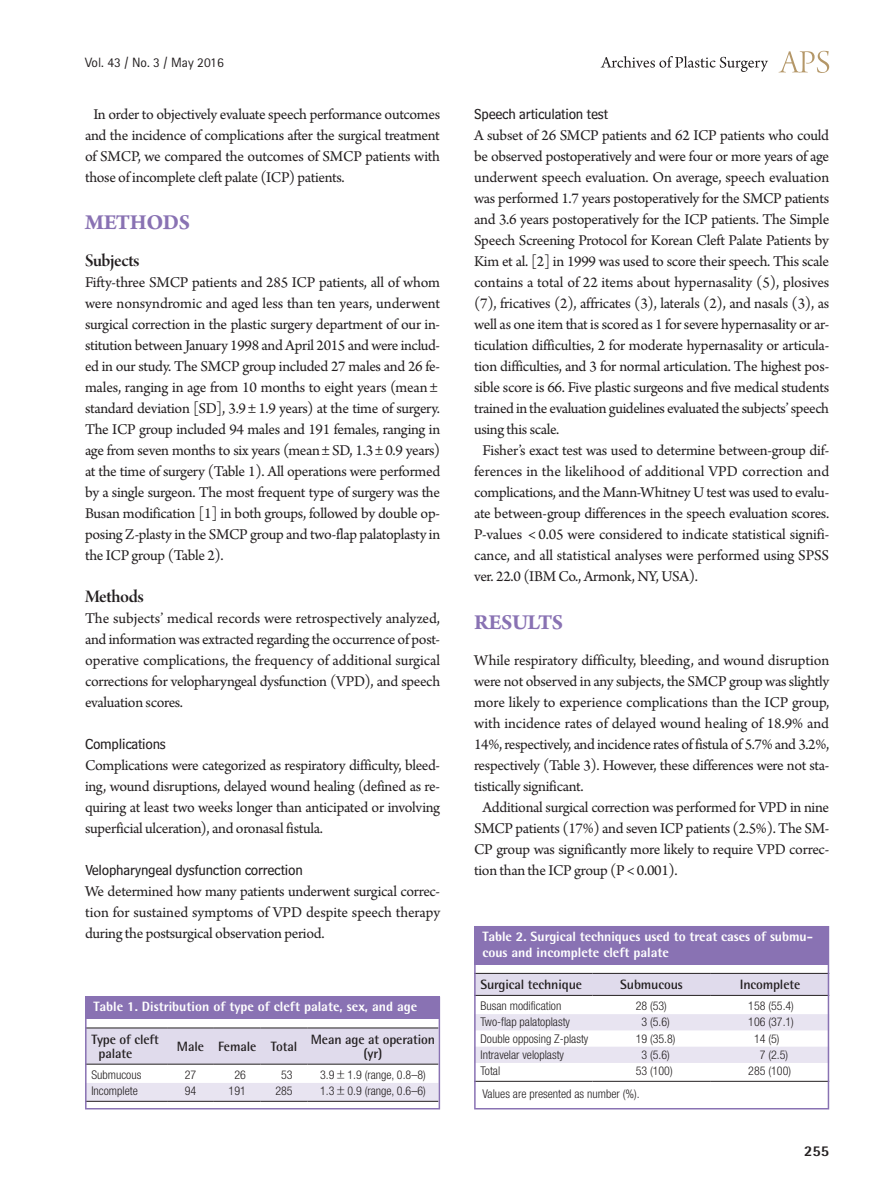
<style>
.page{position:relative;width:893px;height:1191px;background:#fff}
.page>*{position:absolute;margin:0;border:0;box-sizing:border-box;transform-origin:0 0}
.대제목{font:700 22.5px "Arno Pro";letter-spacing:-.02em;color:#8972b3}
.중제목{font:18.75px "Arno Pro Smbd Display";letter-spacing:-.02em;color:#231f20}
.본문{font:15.75px/21px "Arno Pro";letter-spacing:-.02em;color:#231f20;text-align:justify}
.소제목{font:15px "Bell Centennial Std Sub Capt";letter-spacing:-.02em;color:#231f20}
.t1{font:800 15px "Rotis Semi Sans Std";color:#231f20}
.표그림제목{font:800 13.5px/16.2px "Rotis Semi Sans Std";color:#fff}
.표열제목{font:700 13.5px/14.2px "Rotis Semi Sans Std";letter-spacing:-.01em;color:#231f20}
.t2{font:13.5px "Rotis Sans Serif Std";color:#231f20}
.표본문{font:300 condensed 12px "Helvetica Neue LT Std";color:#231f20}
.s1{font-family:"Dotum";font-weight:400;font-stretch:normal}
</style>
<div class="page">
<svg style="left:779px;top:51px;width:50px;height:22px"></svg>
<svg style="left:601px;top:56px;width:167px;height:16px"></svg>
<div style="left:85px;top:996px;width:355px;height:23px;background:#8972b3"></div>
<svg style="left:88px;top:1028px;width:349px;height:73px"></svg>
<hr style="left:85px;top:1027px;width:82px;height:1px;background:#231f20">
<hr style="left:167px;top:1027px;width:47px;height:1px;background:#231f20">
<hr style="left:214px;top:1027px;width:47px;height:1px;background:#231f20">
<hr style="left:261px;top:1027px;width:46px;height:1px;background:#231f20">
<hr style="left:307px;top:1027px;width:131px;height:1px;background:#231f20">
<hr style="left:85px;top:1063px;width:82px;height:1px;background:#231f20">
<hr style="left:167px;top:1063px;width:47px;height:1px;background:#231f20">
<hr style="left:214px;top:1063px;width:47px;height:1px;background:#231f20">
<hr style="left:261px;top:1063px;width:46px;height:1px;background:#231f20">
<hr style="left:307px;top:1063px;width:131px;height:1px;background:#231f20">
<hr style="left:85px;top:1101px;width:82px;height:1px;background:#231f20">
<hr style="left:167px;top:1101px;width:47px;height:1px;background:#231f20">
<hr style="left:214px;top:1101px;width:47px;height:1px;background:#231f20">
<hr style="left:261px;top:1101px;width:46px;height:1px;background:#231f20">
<hr style="left:307px;top:1101px;width:131px;height:1px;background:#231f20">
<div style="left:85px;top:996px;width:355px;height:113px;border:2px solid #8972b3"></div>
<div style="left:474px;top:926px;width:355px;height:38px;background:#8972b3"></div>
<svg style="left:477px;top:974px;width:349px;height:107px"></svg>
<hr style="left:474px;top:973px;width:118px;height:1px;background:#231f20">
<hr style="left:592px;top:973px;width:119px;height:1px;background:#231f20">
<hr style="left:711px;top:973px;width:118px;height:1px;background:#231f20">
<hr style="left:474px;top:995px;width:118px;height:1px;background:#231f20">
<hr style="left:592px;top:995px;width:119px;height:1px;background:#231f20">
<hr style="left:711px;top:995px;width:118px;height:1px;background:#231f20">
<hr style="left:474px;top:1081px;width:118px;height:1px;background:#231f20">
<hr style="left:592px;top:1081px;width:119px;height:1px;background:#231f20">
<hr style="left:711px;top:1081px;width:118px;height:1px;background:#231f20">
<div style="left:474px;top:926px;width:355px;height:183px;border:2px solid #8972b3"></div>
<p class="t2" style="left:85px;top:54px;width:140px">Vol. 43 / No. 3 / May 2016</p>
<p class="본문" style="left:85px;top:105px;width:357px;text-indent:9px">In order to objectively evaluate speech performance outcomes and the incidence of complications after the surgical treatment of SMCP, we compared the outcomes of SMCP patients with those of incomplete cleft palate (ICP) patients.</p>
<p class="대제목" style="left:85px;top:210px;width:107px">METHODS</p>
<p class="중제목" style="left:85px;top:250px;width:56px">Subjects</p>
<p class="본문" style="left:85px;top:273px;width:357px;text-align:left">Fifty-three SMCP patients and 285 ICP patients, all of whom were nonsyndromic and aged less than ten years, underwent surgical correction in the plastic surgery department of our in&shy;stitution between January 1998 and April 2015 and were includ&shy;ed in our study. The SMCP group included 27 males and 26 fe&shy;males, ranging in age from 10 months to eight years (mean ± standard deviation [SD], 3.9 ± 1.9 years) at the time of surgery.<br>The ICP group included 94 males and 191 females, ranging in age from seven months to six years (mean ± SD, 1.3 ± 0.9 years) at the time of surgery (Table 1). All operations were performed by a single surgeon. The most frequent type of surgery was the Busan modification [1] in both groups, followed by double op&shy;posing Z-plasty in the SMCP group and two-flap palatoplasty in the ICP group (Table 2).</p>
<p class="중제목" style="left:85px;top:586px;width:60px">Methods</p>
<p class="본문" style="left:85px;top:609px;width:357px">The subjects’ medical records were retrospectively analyzed, and information was extracted regarding the occurrence of post&shy;operative complications, the frequency of additional surgical corrections for velopharyngeal dysfunction (VPD), and speech evaluation scores.</p>
<p class="소제목" style="left:85px;top:735px;width:82px">Complications</p>
<p class="본문" style="left:85px;top:756px;width:357px">Complications were categorized as respiratory difficulty, bleed&shy;ing, wound disruptions, delayed wound healing (defined as re&shy;quiring at least two weeks longer than anticipated or involving superficial ulceration), and oronasal fistula.</p>
<p class="소제목" style="left:85px;top:861px;width:219px">Velopharyngeal dysfunction correction</p>
<p class="본문" style="left:85px;top:882px;width:357px">We determined how many patients underwent surgical correc&shy;tion for sustained symptoms of VPD despite speech therapy during the postsurgical observation period.</p>
<p class="표그림제목" style="left:93px;top:998px;width:325px">Table 1. Distribution of type of cleft palate, sex, and age</p>
<p class="표열제목" style="left:99px;top:1031px;width:62px;text-indent:-7px">Type of cleft palate</p>
<p class="표열제목" style="left:177px;top:1038px;width:29px">Male</p>
<p class="표열제목" style="left:218px;top:1038px;width:40px">Female</p>
<p class="표열제목" style="left:271px;top:1038px;width:28px">Total</p>
<p class="표열제목" style="left:311px;top:1031px;width:126px;text-align:center">Mean age at operation (yr)</p>
<p class="표본문" style="left:91px;top:1067px;width:51px">Submucous</p>
<p class="표본문" style="left:185px;top:1067px;width:13px">27</p>
<p class="표본문" style="left:234px;top:1067px;width:13px">26</p>
<p class="표본문" style="left:281px;top:1067px;width:13px">53</p>
<p class="표본문" style="left:320px;top:1067px;width:107px">3.9<span class="s1">±</span>1.9 (range, 0.8–8)</p>
<p class="표본문" style="left:91px;top:1083px;width:48px">Incomplete</p>
<p class="표본문" style="left:185px;top:1083px;width:13px">94</p>
<p class="표본문" style="left:229px;top:1083px;width:19px">191</p>
<p class="표본문" style="left:275px;top:1083px;width:19px">285</p>
<p class="표본문" style="left:320px;top:1083px;width:107px">1.3<span class="s1">±</span>0.9 (range, 0.6–6)</p>
<p class="소제목" style="left:474px;top:105px;width:136px">Speech articulation test</p>
<p class="본문" style="left:474px;top:126px;width:357px">A subset of 26 SMCP patients and 62 ICP patients who could be observed postoperatively and were four or more years of age underwent speech evaluation. On average, speech evaluation was performed 1.7 years postoperatively for the SMCP patients and 3.6 years postoperatively for the ICP patients. The Simple Speech Screening Protocol for Korean Cleft Palate Patients by Kim et al. [2] in 1999 was used to score their speech. This scale contains a total of 22 items about hypernasality (5), plosives (7), fricatives (2), affricates (3), laterals (2), and nasals (3), as well as one item that is scored as 1 for severe hypernasality or ar&shy;ticulation difficulties, 2 for moderate hypernasality or articula&shy;tion difficulties, and 3 for normal articulation. The highest pos&shy;sible score is 66. Five plastic surgeons and five medical students trained in the evaluation guidelines evaluated the subjects’ speech using this scale.</p>
<p class="본문" style="left:474px;top:441px;width:357px;text-indent:9px">Fisher’s exact test was used to determine between-group dif&shy;ferences in the likelihood of additional VPD correction and complications, and the Mann-Whitney U test was used to evalu&shy;ate between-group differences in the speech evaluation scores.<br>P-values &lt; 0.05 were considered to indicate statistical signifi&shy;cance, and all statistical analyses were performed using SPSS ver. 22.0 (IBM Co., Armonk, NY, USA).</p>
<p class="대제목" style="left:474px;top:609px;width:91px">RESULTS</p>
<p class="본문" style="left:474px;top:651px;width:357px">While respiratory difficulty, bleeding, and wound disruption were not observed in any subjects, the SMCP group was slightly more likely to experience complications than the ICP group, with incidence rates of delayed wound healing of 18.9% and 14%, respectively, and incidence rates of fistula of 5.7% and 3.2%, respectively (Table 3). However, these differences were not sta&shy;tistically significant.</p>
<p class="본문" style="left:474px;top:798px;width:357px;text-indent:9px">Additional surgical correction was performed for VPD in nine SMCP patients (17%) and seven ICP patients (2.5%). The SM-CP group was significantly more likely to require VPD correc&shy;tion than the ICP group (P &lt; 0.001).</p>
<p class="표그림제목" style="left:482px;top:927px;width:332px">Table 2. Surgical techniques used to treat cases of submu&shy;cous and incomplete cleft palate</p>
<p class="표열제목" style="left:480px;top:977px;width:103px">Surgical technique</p>
<p class="표열제목" style="left:620px;top:977px;width:64px">Submucous</p>
<p class="표열제목" style="left:740px;top:977px;width:62px">Incomplete</p>
<p class="표본문" style="left:480px;top:998px;width:82px">Busan modification</p>
<p class="표본문" style="left:636px;top:998px;width:33px">28 (53)</p>
<p class="표본문" style="left:748px;top:998px;width:47px">158 (55.4)</p>
<p class="표본문" style="left:480px;top:1015px;width:91px">Two-flap palatoplasty</p>
<p class="표본문" style="left:641px;top:1015px;width:30px">3 (5.6)</p>
<p class="표본문" style="left:748px;top:1015px;width:47px">106 (37.1)</p>
<p class="표본문" style="left:480px;top:1031px;width:109px">Double opposing Z-plasty</p>
<p class="표본문" style="left:636px;top:1031px;width:41px">19 (35.8)</p>
<p class="표본문" style="left:754px;top:1031px;width:27px">14 (5)</p>
<p class="표본문" style="left:480px;top:1047px;width:85px">Intravelar veloplasty</p>
<p class="표본문" style="left:641px;top:1047px;width:30px">3 (5.6)</p>
<p class="표본문" style="left:760px;top:1047px;width:30px">7 (2.5)</p>
<p class="표본문" style="left:480px;top:1064px;width:21px">Total</p>
<p class="표본문" style="left:636px;top:1064px;width:39px">53 (100)</p>
<p class="표본문" style="left:748px;top:1064px;width:44px">285 (100)</p>
<p class="표본문" style="left:482px;top:1086px;width:159px">Values are presented as number (%).</p>
<p class="t1" style="left:804px;top:1141px;width:27px">255</p>
</div>
